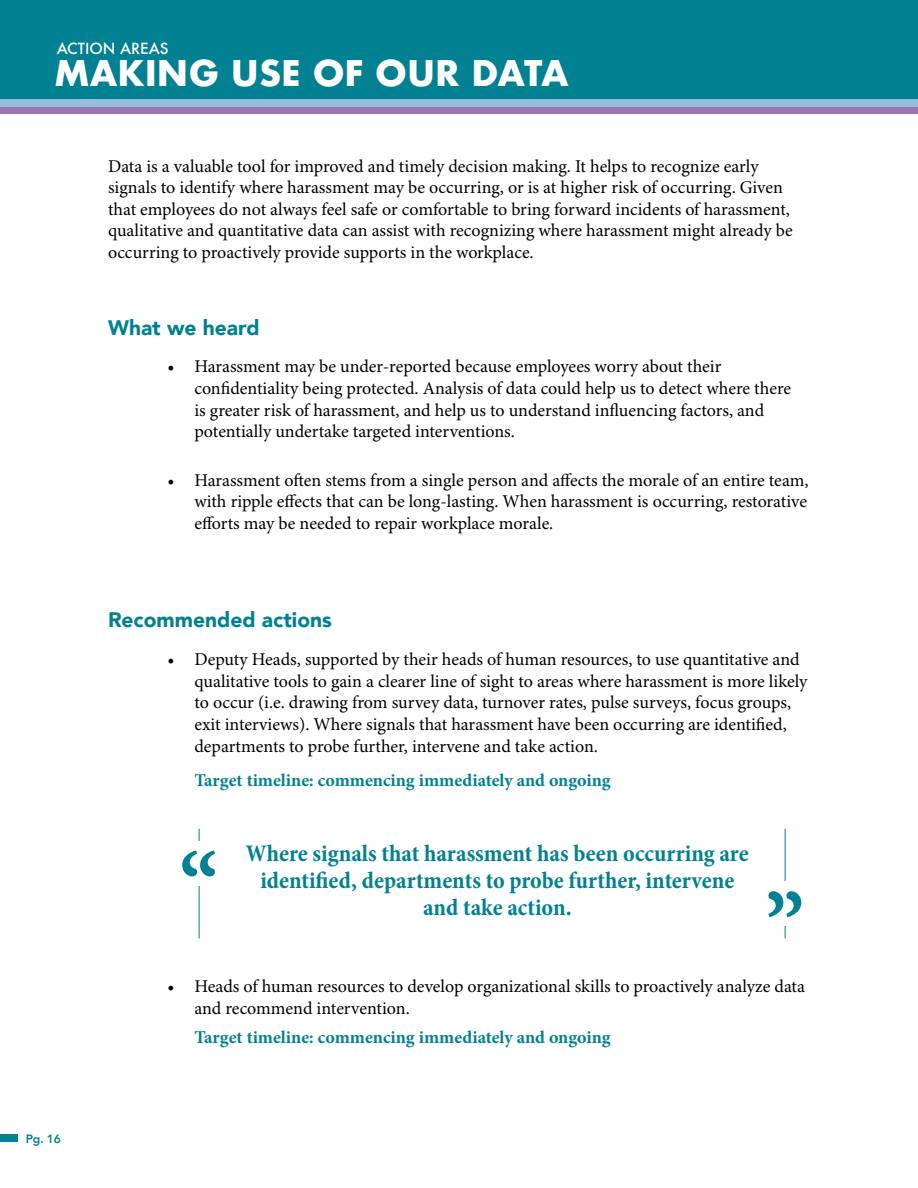
<style>
.page{position:relative;width:918px;height:1188px;background:#fff}
.page>*{position:absolute;margin:0;border:0;box-sizing:border-box;transform-origin:0 0}
.t1{font:700 condensed 93px "Minion Pro";color:#018193}
.t2{font:700 34.5px "Futura";color:#fff}
.t3{font:700 condensed 24px/27px "Minion Pro";color:#018193;text-align:center}
.t4{font:900 21px "Avenir";color:#028192}
.t5{font:18px/21.6px "Minion Pro";color:#000}
.t6{font:700 18px "Minion Pro";color:#018193}
.t7{font:500 15px "Futura";color:#fff}
.t8{font:800 12px "Avenir";color:#018193}
</style>
<div class="page">
<div style="left:0;top:1134px;width:18px;height:8px;background:#018193"></div>
<div style="left:0;top:0;width:918px;height:107px;background:#028192"></div>
<svg style="left:0;top:99px;width:918px;height:15px;background:#9899ca"></svg>
<hr style="left:199px;top:829px;width:1px;height:109px;background:#018193">
<hr style="left:785px;top:829px;width:1px;height:109px;background:#018193">
<div style="left:177px;top:841px;width:41px;height:45px;background:#fff"></div>
<div style="left:763px;top:881px;width:41px;height:45px;background:#fff"></div>
<p class="t7" style="left:57px;top:39px;width:113px">ACTION AREAS</p>
<h2 class="t2" style="left:54px;top:48px;width:516px">MAKING USE OF OUR DATA</h2>
<p class="t5" style="left:108px;top:156px;width:686px">Data is a valuable tool for improved and timely decision making. It helps to recognize early signals to identify where harassment may be occurring, or is at higher risk of occurring. Given that employees do not always feel safe or comfortable to bring forward incidents of harassment, qualitative and quantitative data can assist with recognizing where harassment might already be occurring to proactively provide supports in the workplace.</p>
<p class="t4" style="left:108px;top:309px;width:153px">What we heard</p>
<p class="t5" style="left:194px;top:357px;width:598px;text-indent:-27px">• Harassment may be under-reported because employees worry about their confidentiality being protected. Analysis of data could help us to detect where there is greater risk of harassment, and help us to understand influencing factors, and potentially undertake targeted interventions.</p>
<p class="t5" style="left:194px;top:470px;width:616px;text-align:justify;text-indent:-27px">• Harassment often stems from a single person and affects the morale of an entire team, with ripple effects that can be long-lasting. When harassment is occurring, restorative efforts may be needed to repair workplace morale.</p>
<p class="t4" style="left:108px;top:602px;width:225px">Recommended actions</p>
<p class="t5" style="left:194px;top:649px;width:615px;text-indent:-27px">• Deputy Heads, supported by their heads of human resources, to use quantitative and qualitative tools to gain a clearer line of sight to areas where harassment is more likely to occur (i.e. drawing from survey data, turnover rates, pulse surveys, focus groups, exit interviews). Where signals that harassment have been occurring are identified, departments to probe further, intervene and take action.</p>
<p class="t6" style="left:194px;top:768px;width:418px">Target timeline: commencing immediately and ongoing</p>
<h1 class="t1" style="left:179px;top:822px;width:40px">“</h1>
<h3 class="t3" style="left:246px;top:840px;width:504px">Where signals that harassment has been occurring are identified, departments to probe further, intervene and take action.</h3>
<h1 class="t1" style="left:765px;top:862px;width:40px">”</h1>
<p class="t5" style="left:194px;top:977px;width:612px;text-indent:-27px">• Heads of human resources to develop organizational skills to proactively analyze data and recommend intervention.</p>
<p class="t8" style="left:26px;top:1129px;width:37px">Pg. 16</p>
<p class="t6" style="left:194px;top:1025px;width:418px">Target timeline: commencing immediately and ongoing</p>
</div>
